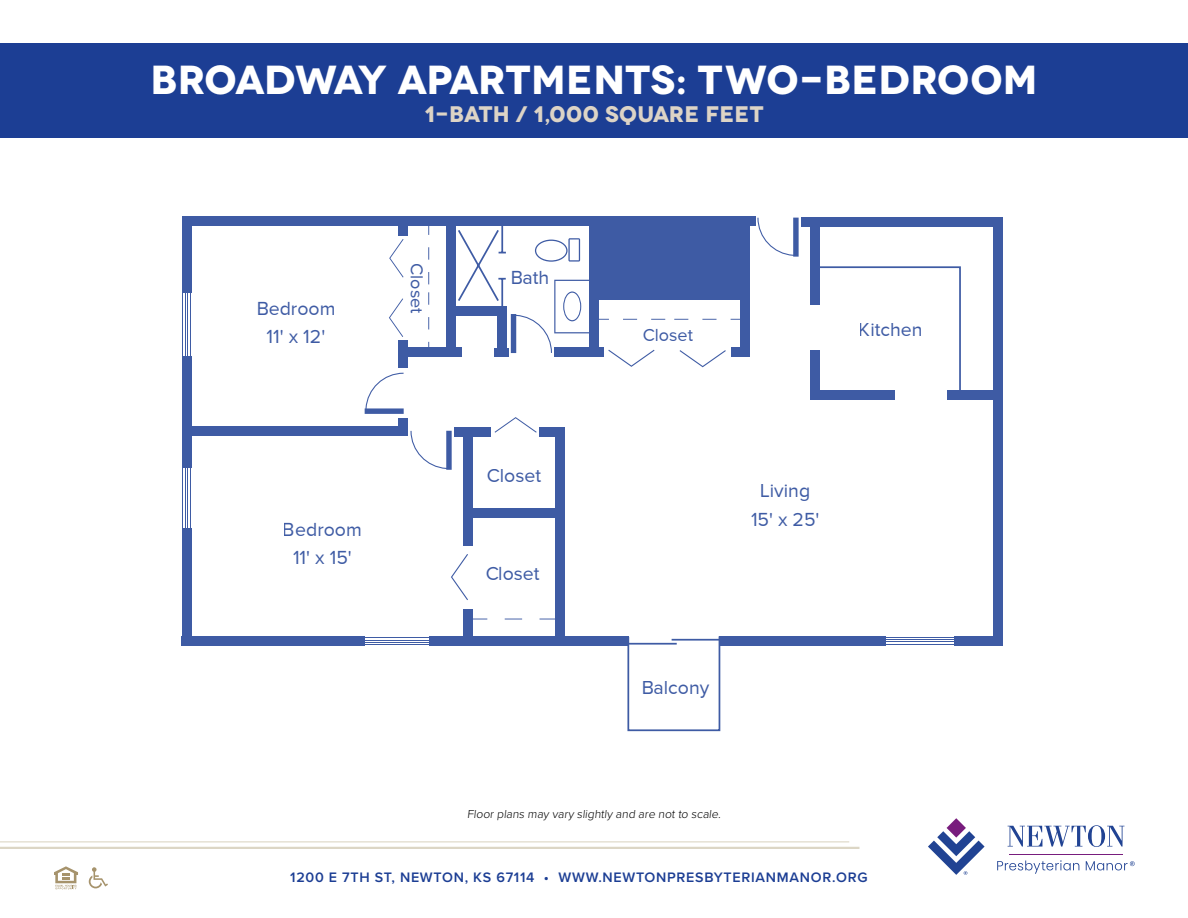
<style>
.page{position:relative;width:1188px;height:918px;background:#fff}
.page>*{position:absolute;margin:0;border:0;box-sizing:border-box;transform-origin:0 0}
.t1{font:700 40.5px "Novecentowide";color:#fff}
.t2{font:700 22.5px "Novecentowide";letter-spacing:.01em;color:#ddd4c6}
.t3{font:19.5px/28.5px "Proxima Nova";color:#1c3e94;text-align:center}
.t4{font:18px "Proxima Nova";color:#1c3e94}
.t5{font:600 14.25px "Proxima Nova";letter-spacing:.05em;color:#1c3e94}
.t6{font:300 12px "Proxima Nova";color:#000}
</style>
<div class="page">
<div style="left:0;top:43px;width:1188px;height:95px;background:#1c3e94"></div>
<svg style="left:54px;top:866px;width:24px;height:23px"></svg>
<svg style="left:89px;top:867px;width:19px;height:21px"></svg>
<hr style="left:0;top:841px;width:849px;height:1px;background:#a8996e">
<hr style="left:0;top:847px;width:859px;height:2px;background:#a8996e">
<hr style="left:1009px;top:854px;width:114px;height:1px;background:#781d7d">
<svg style="left:997px;top:860px;width:82px;height:14px"></svg>
<svg style="left:1086px;top:861px;width:49px;height:9px"></svg>
<svg style="left:928px;top:818px;width:57px;height:57px"></svg>
<svg style="left:1008px;top:825px;width:116px;height:22px"></svg>
<div style="left:811px;top:217px;width:192px;height:10px;background:#3e5ba4"></div>
<div style="left:994px;top:217px;width:9px;height:429px;background:#3e5ba4"></div>
<div style="left:947px;top:390px;width:49px;height:9px;background:#3e5ba4"></div>
<div style="left:955px;top:636px;width:48px;height:10px;background:#3e5ba4"></div>
<div style="left:430px;top:637px;width:199px;height:9px;background:#3e5ba4"></div>
<div style="left:182px;top:217px;width:9px;height:76px;background:#3e5ba4"></div>
<div style="left:182px;top:217px;width:566px;height:9px;background:#3e5ba4"></div>
<div style="left:182px;top:356px;width:9px;height:112px;background:#3e5ba4"></div>
<div style="left:182px;top:427px;width:226px;height:9px;background:#3e5ba4"></div>
<div style="left:182px;top:637px;width:183px;height:9px;background:#3e5ba4"></div>
<div style="left:182px;top:528px;width:9px;height:118px;background:#3e5ba4"></div>
<div style="left:454px;top:427px;width:37px;height:9px;background:#3e5ba4"></div>
<div style="left:446px;top:220px;width:9px;height:136px;background:#3e5ba4"></div>
<div style="left:404px;top:347px;width:58px;height:10px;background:#3e5ba4"></div>
<div style="left:399px;top:340px;width:9px;height:27px;background:#3e5ba4"></div>
<div style="left:399px;top:219px;width:9px;height:17px;background:#3e5ba4"></div>
<div style="left:399px;top:418px;width:9px;height:16px;background:#3e5ba4"></div>
<div style="left:449px;top:306px;width:57px;height:10px;background:#3e5ba4"></div>
<svg style="left:627px;top:266px;width:335px;height:466px"></svg>
<hr style="left:190px;top:283px;width:1px;height:274px;background:#1c3e94">
<hr style="left:187px;top:284px;width:1px;height:274px;background:#1c3e94">
<hr style="left:185px;top:280px;width:1px;height:274px;background:#1c3e94">
<hr style="left:183px;top:283px;width:1px;height:274px;background:#1c3e94">
<hr style="left:312px;top:637px;width:160px;height:1px;background:#1c3e94">
<hr style="left:312px;top:640px;width:161px;height:1px;background:#1c3e94">
<hr style="left:310px;top:642px;width:160px;height:1px;background:#1c3e94">
<hr style="left:311px;top:645px;width:161px;height:1px;background:#1c3e94">
<hr style="left:822px;top:637px;width:161px;height:1px;background:#1c3e94">
<hr style="left:822px;top:640px;width:161px;height:1px;background:#1c3e94">
<hr style="left:820px;top:642px;width:161px;height:1px;background:#1c3e94">
<hr style="left:822px;top:644px;width:160px;height:1px;background:#1c3e94">
<svg style="left:410px;top:431px;width:42px;height:39px"></svg>
<svg style="left:365px;top:373px;width:39px;height:41px"></svg>
<svg style="left:456px;top:216px;width:450px;height:429px"></svg>
<svg style="left:389px;top:239px;width:15px;height:98px"></svg>
<svg style="left:451px;top:554px;width:17px;height:46px"></svg>
<svg style="left:495px;top:417px;width:42px;height:16px"></svg>
<svg style="left:428px;top:247px;width:1px;height:13px"></svg>
<svg style="left:428px;top:272px;width:1px;height:12px"></svg>
<svg style="left:428px;top:292px;width:1px;height:13px"></svg>
<svg style="left:428px;top:317px;width:1px;height:12px"></svg>
<svg style="left:540px;top:619px;width:17px;height:1px"></svg>
<svg style="left:505px;top:619px;width:17px;height:1px"></svg>
<svg style="left:470px;top:619px;width:17px;height:1px"></svg>
<svg style="left:535px;top:238px;width:45px;height:24px"></svg>
<hr style="left:501px;top:220px;width:2px;height:32px;background:#1c3e94">
<svg style="left:498px;top:278px;width:247px;height:89px"></svg>
<h1 class="t1" style="left:151px;top:54px;width:888px">BROADWAY APARTMENTS: TWO-BEDROOM</h1>
<p class="t2" style="left:424px;top:100px;width:341px">1-BATH / 1,000 SQUARE FEET</p>
<p class="t3" style="left:256px;top:294px;width:80px">Bedroom<br>11' x 12'</p>
<p class="t3" style="left:283px;top:515px;width:80px">Bedroom<br>11' x 15'</p>
<p class="t4" style="left:427px;top:263px;width:52px;rotate:90deg">Closet</p>
<p class="t3" style="left:510px;top:263px;width:41px">Bath</p>
<p class="t4" style="left:643px;top:324px;width:52px">Closet</p>
<p class="t3" style="left:859px;top:315px;width:66px">Kitchen</p>
<p class="t3" style="left:487px;top:461px;width:56px">Closet</p>
<p class="t3" style="left:485px;top:559px;width:56px">Closet</p>
<p class="t3" style="left:751px;top:476px;width:70px">Living<br>15' x 25'</p>
<p class="t3" style="left:641px;top:673px;width:70px">Balcony</p>
<p class="t6" style="left:467px;top:805px;width:257px">Floor plans may vary slightly and are not to scale.</p>
<p class="t5" style="left:290px;top:866px;width:579px">1200 E 7TH ST, NEWTON, KS 67114 • WWW.NEWTONPRESBYTERIANMANOR.ORG</p>
</div>
